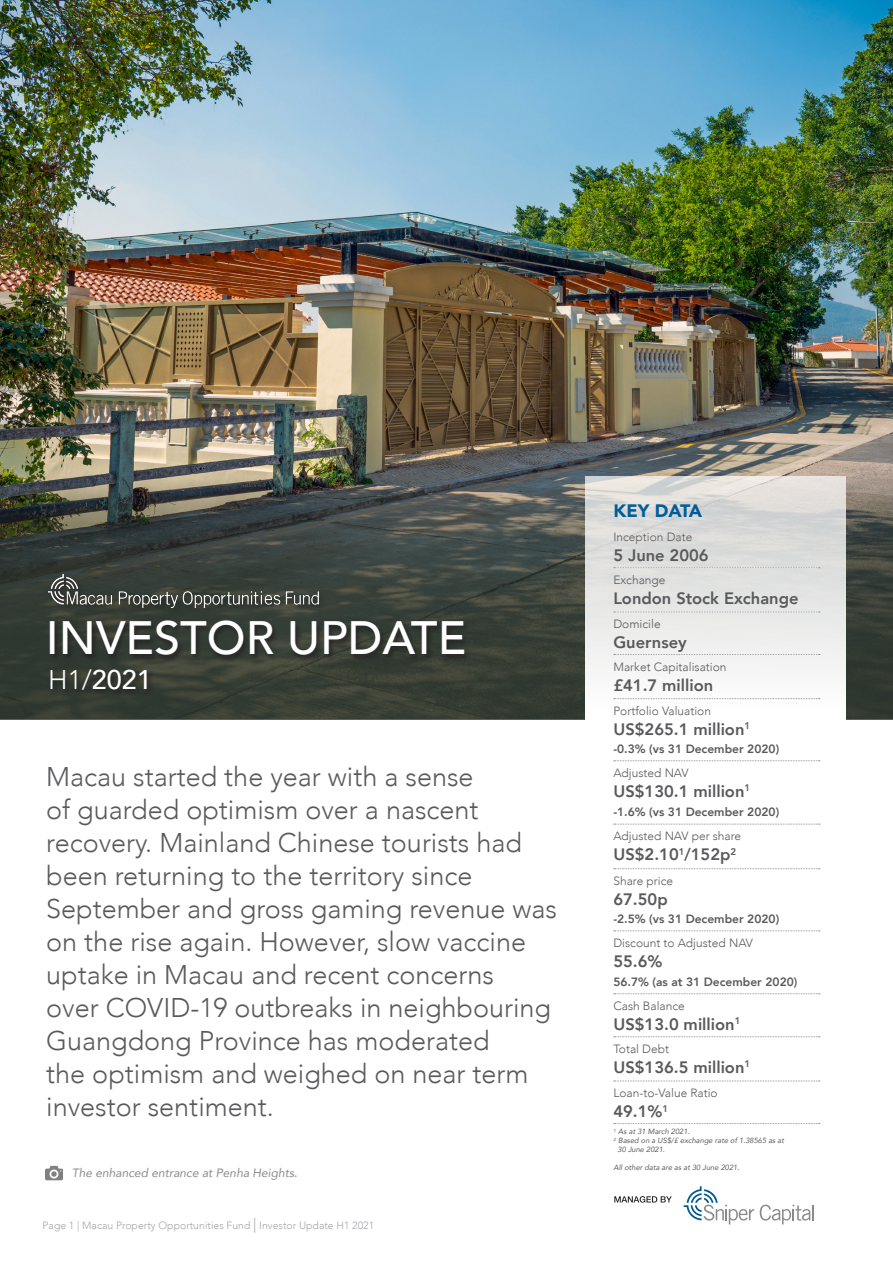
<style>
.page{position:relative;width:893px;height:1263px;background:#fff}
.page>*{position:absolute;margin:0;border:0;box-sizing:border-box;transform-origin:0 0}
.t1{font:500 46.65px "Avenir";color:#fff}
.t2{font:300 27px/33px "Avenir";color:#5a595c}
.t3{font:500 27px "Avenir";color:#fff}
.t4{font:900 18px "Avenir";color:#005d9a}
.t5{font:800 16.5px "Avenir";color:#5a595c}
.t6{font:300 12px "Avenir";color:#5a595c}
.t7{font:800 12px "Avenir";color:#5a595c}
.t8{font:italic 12px "Avenir";color:#8c898a}
.t9{font:300 10.5px "Avenir";color:#a5a6aa}
.t10{font:italic 7.5px "Avenir";color:#5a595c}
.s1{font-weight:300}
.s2{font-size:15px}
</style>
<div class="page">
<img style="left:0;top:0;width:893px;height:476px">
<svg style="left:0;top:476px;width:893px;height:243px;background:#424841"></svg>
<svg style="left:585px;top:476px;width:260px;height:243px"></svg>
<svg style="left:614px;top:567px;width:206px;height:1px"></svg>
<svg style="left:614px;top:612px;width:206px;height:1px"></svg>
<svg style="left:614px;top:654px;width:206px;height:1px"></svg>
<svg style="left:614px;top:698px;width:206px;height:1px"></svg>
<svg style="left:614px;top:760px;width:206px;height:1px"></svg>
<svg style="left:614px;top:824px;width:206px;height:1px"></svg>
<svg style="left:614px;top:868px;width:206px;height:1px"></svg>
<svg style="left:614px;top:930px;width:206px;height:1px"></svg>
<svg style="left:614px;top:993px;width:206px;height:1px"></svg>
<svg style="left:614px;top:1036px;width:206px;height:1px"></svg>
<svg style="left:614px;top:1080px;width:206px;height:1px"></svg>
<svg style="left:614px;top:1123px;width:206px;height:1px"></svg>
<svg style="left:684px;top:1186px;width:70px;height:38px"></svg>
<svg style="left:760px;top:1204px;width:53px;height:20px"></svg>
<svg style="left:614px;top:1196px;width:58px;height:6px"></svg>
<div style="left:48px;top:573px;width:423px;height:124px;background:#231f20;opacity:.75"></div>
<img style="left:49px;top:574px;width:270px;height:34px">
<img style="left:46px;top:1165px;width:17px;height:16px">
<p class="t1" style="left:46px;top:598px;width:422px">INVESTOR UPDATE</p>
<p class="t3" style="left:48px;top:656px;width:105px"><span class="s1">H1/</span>2021</p>
<p class="t2" style="left:46px;top:761px;width:512px">Macau started the year with a sense<br>of guarded optimism over a nascent recovery. Mainland Chinese tourists had been returning to the territory since September and gross gaming revenue was on the rise again. However, slow vaccine uptake in Macau and recent concerns<br>over COVID-19 outbreaks in neighbouring Guangdong Province has moderated<br>the optimism and weighed on near term investor sentiment.</p>
<p class="t8" style="left:72px;top:1165px;width:227px">The enhanced entrance at Penha Heights.</p>
<p class="t9" style="left:43px;top:1219px;width:333px">Page 1 | Macau Property Opportunities Fund <span class="s2">|</span> Investor Update H1 2021</p>
<p class="t4" style="left:613px;top:495px;width:90px">KEY DATA</p>
<p class="t6" style="left:613px;top:530px;width:80px">Inception Date</p>
<p class="t5" style="left:613px;top:543px;width:97px">5 June 2006</p>
<p class="t6" style="left:613px;top:573px;width:54px">Exchange</p>
<p class="t5" style="left:613px;top:585px;width:187px">London Stock Exchange</p>
<p class="t6" style="left:613px;top:617px;width:49px">Domicile</p>
<p class="t5" style="left:613px;top:629px;width:75px">Guernsey</p>
<p class="t6" style="left:613px;top:659px;width:115px">Market Capitalisation</p>
<p class="t5" style="left:613px;top:672px;width:101px">£41.7 million</p>
<p class="t6" style="left:613px;top:704px;width:99px">Portfolio Valuation</p>
<p class="t5" style="left:613px;top:716px;width:138px">US$265.1 million<sup>1</sup></p>
<p class="t7" style="left:613px;top:740px;width:167px">-0.3% (vs 31 December 2020)</p>
<p class="t6" style="left:613px;top:766px;width:77px">Adjusted NAV</p>
<p class="t5" style="left:613px;top:778px;width:138px">US$130.1 million<sup>1</sup></p>
<p class="t7" style="left:613px;top:803px;width:167px">-1.6% (vs 31 December 2020)</p>
<p class="t6" style="left:613px;top:829px;width:129px">Adjusted NAV per share</p>
<p class="t5" style="left:613px;top:841px;width:124px">US$2.10<sup>1</sup>/152p<sup>2</sup></p>
<p class="t6" style="left:613px;top:874px;width:61px">Share price</p>
<p class="t5" style="left:613px;top:886px;width:56px">67.50p</p>
<p class="t7" style="left:613px;top:910px;width:167px">-2.5% (vs 31 December 2020)</p>
<p class="t6" style="left:613px;top:936px;width:141px">Discount to Adjusted NAV</p>
<p class="t5" style="left:613px;top:948px;width:51px">55.6%</p>
<p class="t7" style="left:613px;top:972px;width:185px">56.7% (as at 31 December 2020)</p>
<p class="t6" style="left:613px;top:999px;width:73px">Cash Balance</p>
<p class="t5" style="left:613px;top:1011px;width:129px">US$13.0 million<sup>1</sup></p>
<p class="t6" style="left:613px;top:1042px;width:57px">Total Debt</p>
<p class="t5" style="left:613px;top:1054px;width:138px">US$136.5 million<sup>1</sup></p>
<p class="t6" style="left:613px;top:1086px;width:106px">Loan-to-Value Ratio</p>
<p class="t5" style="left:613px;top:1098px;width:56px">49.1%<sup>1</sup></p>
<p class="t10" style="left:613px;top:1127px;width:78px"><sup>1</sup> As at 31 March 2021.</p>
<p class="t10" style="left:613px;top:1136px;width:172px"><sup>2</sup> Based on a US$/£ exchange rate of 1.38565 as at</p>
<p class="t10" style="left:618px;top:1145px;width:49px">30 June 2021.</p>
<p class="t10" style="left:613px;top:1163px;width:128px">All other data are as at 30 June 2021.</p>
</div>
